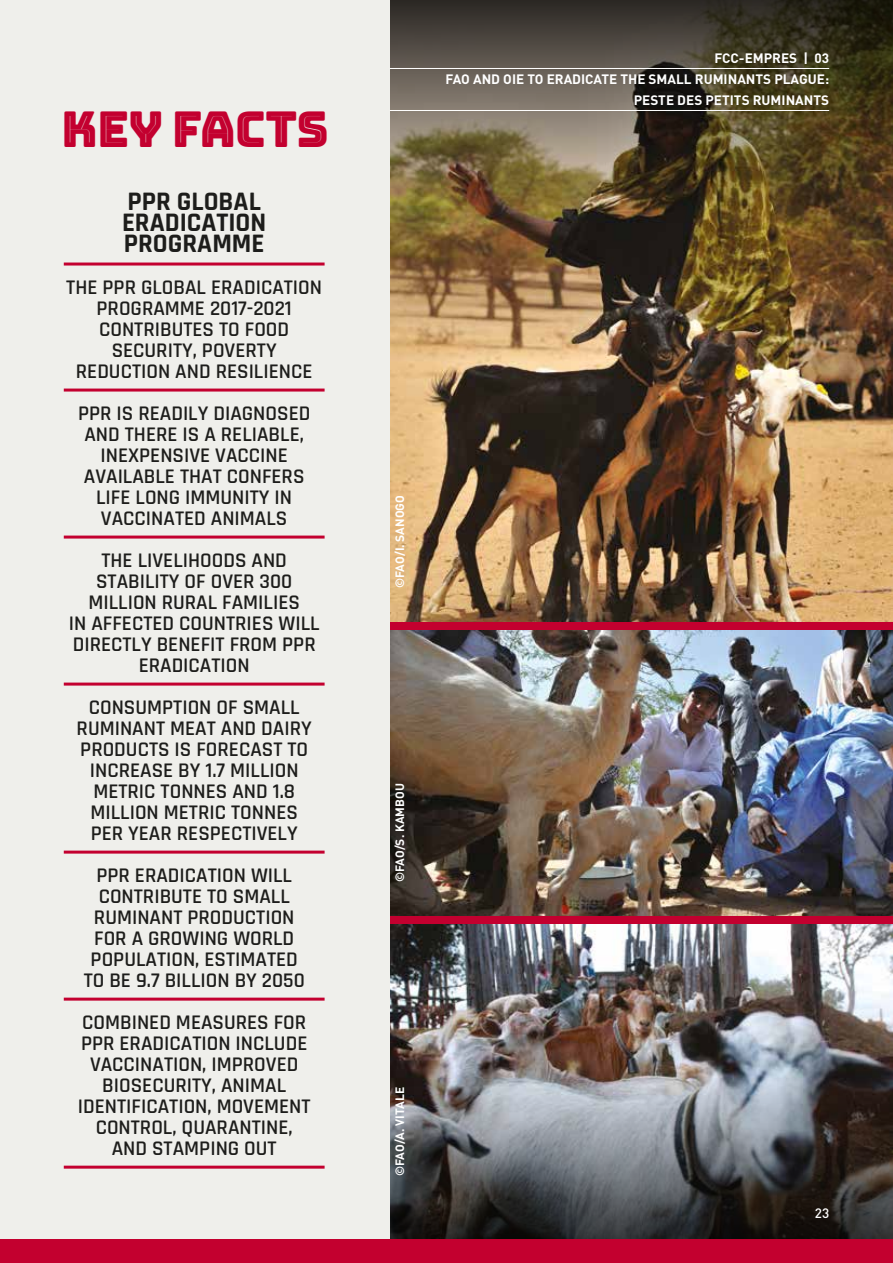
<style>
.page{position:relative;width:893px;height:1263px;background:#fff}
.page>*{position:absolute;margin:0;border:0;box-sizing:border-box;transform-origin:0 0}
.t1{font:49.5px "Bungee Inline";letter-spacing:-.02em;color:#c3002f}
.t2{font:700 27px/21px "Rajdhani";color:#1d1d1b}
.t3{font:600 21px "Rajdhani";color:#1d1d1b}
.t4{font:700 13.5px/21px "DIN";color:#fff;text-align:right}
.t5{font:500 13.5px "DIN";color:#fff}
.t6{font:700 12px "DIN";letter-spacing:-.005em;color:#fff}
</style>
<div class="page">
<div style="left:390px;top:609px;width:503px;height:42px;background:#c3002f"></div>
<div style="left:390px;top:903px;width:503px;height:42px;background:#c3002f"></div>
<img style="left:390px;top:210px;width:503px;height:411px">
<img style="left:390px;top:630px;width:503px;height:285px">
<img style="left:390px;top:924px;width:503px;height:147px">
<img style="left:390px;top:0;width:503px;height:210px">
<svg style="left:390px;top:1071px;width:503px;height:168px;background:#5b5c5f"></svg>
<div style="left:0;top:0;width:390px;height:1263px;background:#efefeb"></div>
<hr style="left:64px;top:263px;width:261px;height:3px;background:#c3002f">
<hr style="left:64px;top:389px;width:261px;height:3px;background:#c3002f">
<hr style="left:64px;top:536px;width:261px;height:3px;background:#c3002f">
<hr style="left:64px;top:683px;width:261px;height:3px;background:#c3002f">
<hr style="left:64px;top:851px;width:261px;height:3px;background:#c3002f">
<hr style="left:64px;top:998px;width:261px;height:3px;background:#c3002f">
<hr style="left:64px;top:1166px;width:261px;height:3px;background:#c3002f">
<div style="left:0;top:1239px;width:893px;height:24px;background:#c3002f"></div>
<hr style="left:390px;top:68px;width:439px;height:1px;background:#fff">
<hr style="left:390px;top:110px;width:439px;height:1px;background:#fff">
<h1 class="t1" style="left:61px;top:101px;width:269px">KEY FACTS</h1>
<p class="t2" style="left:122px;top:192px;width:146px">PPR GLOBAL<br>ERADICATION<br>PROGRAMME</p>
<p class="t3" style="left:66px;top:275px;width:98px">THE PPR GLOBAL</p>
<p class="t3" style="left:211px;top:275px;width:21px">ERADICATION</p>
<p class="t3" style="left:97px;top:296px;width:24px">PROGRAMME</p>
<p class="t3" style="left:210px;top:296px;width:83px">2017-2021</p>
<p class="t3" style="left:99px;top:317px;width:12px">CONTRIBUTES</p>
<p class="t3" style="left:219px;top:317px;width:38px">TO FOOD</p>
<p class="t3" style="left:112px;top:338px;width:11px">SECURITY</p>
<p class="t3" style="left:193px;top:338px;width:21px">, POVERTY</p>
<p class="t3" style="left:76px;top:359px;width:12px">REDUCTION</p>
<p class="t3" style="left:175px;top:359px;width:13px">AND</p>
<p class="t3" style="left:216px;top:359px;width:11px">RESILIENCE</p>
<p class="t3" style="left:78px;top:401px;width:72px">PPR IS READILY</p>
<p class="t3" style="left:213px;top:401px;width:12px">DIAGNOSED</p>
<p class="t3" style="left:84px;top:422px;width:13px">AND</p>
<p class="t3" style="left:125px;top:422px;width:12px">THERE</p>
<p class="t3" style="left:183px;top:422px;width:49px">IS ARELIABLE</p>
<p class="t3" style="left:300px;top:422px;width:6px">,</p>
<p class="t3" style="left:101px;top:443px;width:11px">INEXPENSIVE</p>
<p class="t3" style="left:215px;top:443px;width:12px">VACCINE</p>
<p class="t3" style="left:84px;top:464px;width:11px">AVAILABLE</p>
<p class="t3" style="left:180px;top:464px;width:12px">THAT</p>
<p class="t3" style="left:227px;top:464px;width:12px">CONFERS</p>
<p class="t3" style="left:96px;top:485px;width:9px">LIFE</p>
<p class="t3" style="left:136px;top:485px;width:12px">LONG</p>
<p class="t3" style="left:185px;top:485px;width:12px">IMMUNITY</p>
<p class="t3" style="left:275px;top:485px;width:9px">IN</p>
<p class="t3" style="left:101px;top:506px;width:12px">VACCINATED</p>
<p class="t3" style="left:211px;top:506px;width:12px">ANIMALS</p>
<p class="t3" style="left:101px;top:548px;width:47px">THE LIVELIHOODS</p>
<p class="t3" style="left:251px;top:548px;width:13px">AND</p>
<p class="t3" style="left:96px;top:569px;width:11px">STABILITY</p>
<p class="t3" style="left:185px;top:569px;width:38px">OF OVER</p>
<p class="t3" style="left:260px;top:569px;width:34px">300</p>
<p class="t3" style="left:88px;top:590px;width:11px">MILLION</p>
<p class="t3" style="left:162px;top:590px;width:12px">RURAL</p>
<p class="t3" style="left:222px;top:590px;width:11px">FAMILIES</p>
<p class="t3" style="left:69px;top:611px;width:34px">IN AFFECTED</p>
<p class="t3" style="left:179px;top:611px;width:12px">COUNTRIES</p>
<p class="t3" style="left:279px;top:611px;width:12px">WILL</p>
<p class="t3" style="left:73px;top:632px;width:11px">DIRECTLY</p>
<p class="t3" style="left:157px;top:632px;width:11px">BENEFIT</p>
<p class="t3" style="left:230px;top:632px;width:13px">FROM</p>
<p class="t3" style="left:282px;top:632px;width:35px">PPR</p>
<p class="t3" style="left:139px;top:653px;width:11px">ERADICATION</p>
<p class="t3" style="left:89px;top:695px;width:24px">CONSUMPTION</p>
<p class="t3" style="left:217px;top:695px;width:39px">OF SMALL</p>
<p class="t3" style="left:77px;top:716px;width:12px">RUMINANT</p>
<p class="t3" style="left:170px;top:716px;width:12px">MEAT</p>
<p class="t3" style="left:221px;top:716px;width:13px">AND</p>
<p class="t3" style="left:261px;top:716px;width:11px">DAIRY</p>
<p class="t3" style="left:80px;top:737px;width:12px">PRODUCTS</p>
<p class="t3" style="left:175px;top:737px;width:34px">IS FORECAST</p>
<p class="t3" style="left:287px;top:737px;width:11px">TO</p>
<p class="t3" style="left:90px;top:758px;width:12px">INCREASE</p>
<p class="t3" style="left:178px;top:758px;width:63px">BY 1.7 MILLION</p>
<p class="t3" style="left:93px;top:779px;width:11px">METRIC</p>
<p class="t3" style="left:161px;top:779px;width:12px">TONNES</p>
<p class="t3" style="left:232px;top:779px;width:13px">AND</p>
<p class="t3" style="left:273px;top:779px;width:24px">1.8</p>
<p class="t3" style="left:91px;top:800px;width:11px">MILLION</p>
<p class="t3" style="left:164px;top:800px;width:11px">METRIC</p>
<p class="t3" style="left:231px;top:800px;width:12px">TONNES</p>
<p class="t3" style="left:91px;top:821px;width:12px">PER</p>
<p class="t3" style="left:128px;top:821px;width:12px">YEAR</p>
<p class="t3" style="left:177px;top:821px;width:11px">RESPECTIVELY</p>
<p class="t3" style="left:96px;top:863px;width:50px">PPR ERADICATION</p>
<p class="t3" style="left:251px;top:863px;width:12px">WILL</p>
<p class="t3" style="left:99px;top:884px;width:12px">CONTRIBUTE</p>
<p class="t3" style="left:207px;top:884px;width:38px">TO SMALL</p>
<p class="t3" style="left:94px;top:905px;width:12px">RUMINANT</p>
<p class="t3" style="left:187px;top:905px;width:12px">PRODUCTION</p>
<p class="t3" style="left:94px;top:926px;width:12px">FOR</p>
<p class="t3" style="left:132px;top:926px;width:29px">A GROWING</p>
<p class="t3" style="left:233px;top:926px;width:13px">WORLD</p>
<p class="t3" style="left:91px;top:947px;width:12px">POPULATION</p>
<p class="t3" style="left:195px;top:947px;width:21px">, ESTIMATED</p>
<p class="t3" style="left:84px;top:968px;width:91px">TO BE 9.7 BILLION</p>
<p class="t3" style="left:235px;top:968px;width:72px">BY 2050</p>
<p class="t3" style="left:82px;top:1010px;width:24px">COMBINED</p>
<p class="t3" style="left:176px;top:1010px;width:13px">MEASURES</p>
<p class="t3" style="left:274px;top:1010px;width:12px">FOR</p>
<p class="t3" style="left:81px;top:1031px;width:50px">PPR ERADICATION</p>
<p class="t3" style="left:236px;top:1031px;width:11px">INCLUDE</p>
<p class="t3" style="left:90px;top:1052px;width:12px">VACCINATION</p>
<p class="t3" style="left:202px;top:1052px;width:21px">, IMPROVED</p>
<p class="t3" style="left:102px;top:1073px;width:11px">BIOSECURITY</p>
<p class="t3" style="left:212px;top:1073px;width:21px">, ANIMAL</p>
<p class="t3" style="left:78px;top:1094px;width:11px">IDENTIFICATION</p>
<p class="t3" style="left:207px;top:1094px;width:22px">, MOVEMENT</p>
<p class="t3" style="left:96px;top:1115px;width:12px">CONTROL</p>
<p class="t3" style="left:172px;top:1115px;width:21px">, QUARANTINE</p>
<p class="t3" style="left:289px;top:1115px;width:6px">,</p>
<p class="t3" style="left:112px;top:1136px;width:13px">AND</p>
<p class="t3" style="left:152px;top:1136px;width:12px">STAMPING</p>
<p class="t3" style="left:244px;top:1136px;width:12px">OUT</p>
<p class="t4" style="left:714px;top:47px;width:116px">FCC-EMPRES | 03</p>
<p class="t4" style="left:446px;top:68px;width:66px">FAO AND OIE</p>
<p class="t4" style="left:527px;top:68px;width:139px">TO ERADICATE THE SMALL</p>
<p class="t4" style="left:634px;top:68px;width:197px">RUM INANTS PLAGUE:<br>PESTE DES PETITS RUM INANTS</p>
<p class="t6" style="left:392px;top:588px;width:94px;rotate:-90deg">©FAO/I . SANOGO</p>
<p class="t6" style="left:392px;top:882px;width:100px;rotate:-90deg">©FAO/S. KAMBOU</p>
<p class="t6" style="left:392px;top:1176px;width:91px;rotate:-90deg">©FAO/A. VITALE</p>
<p class="t5" style="left:815px;top:1205px;width:16px">23</p>
</div>
